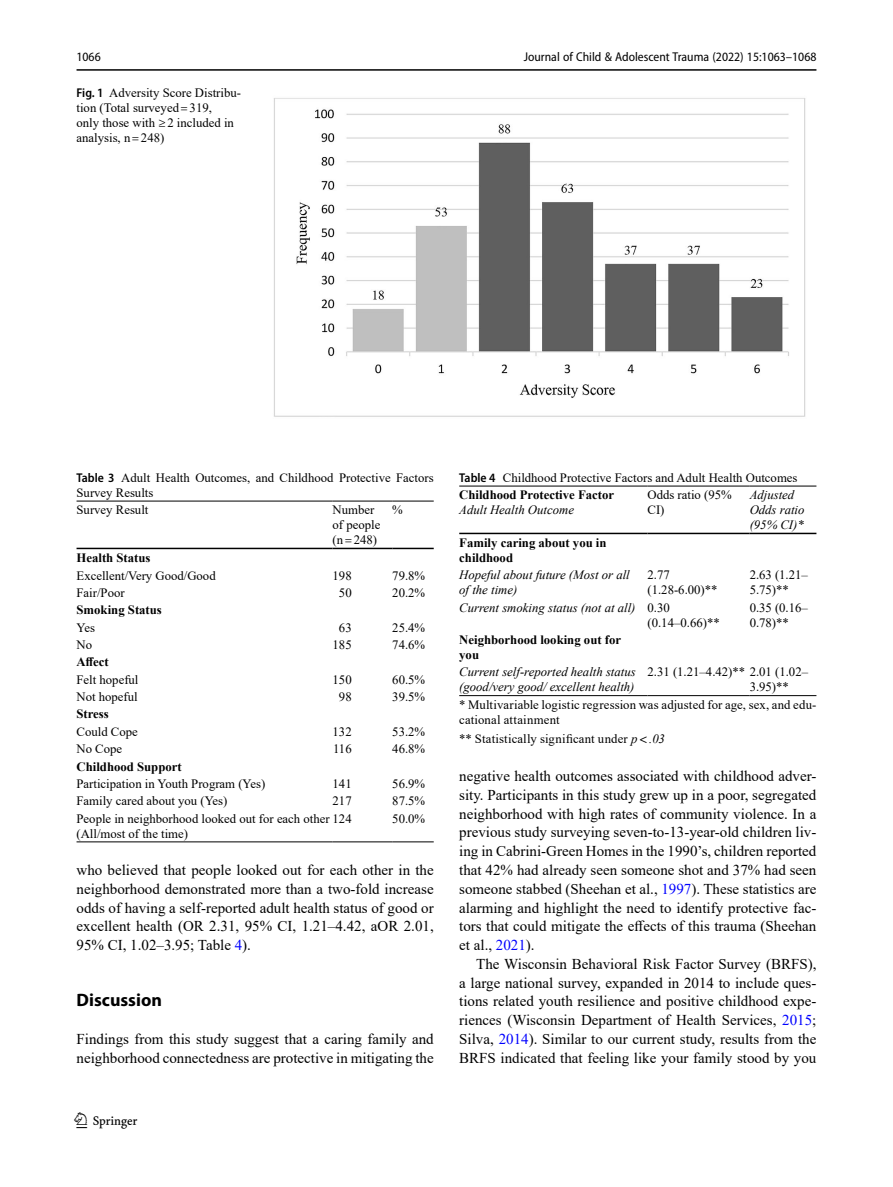
<style>
.page{position:relative;width:893px;height:1187px;background:#fff}
.page>*{position:absolute;margin:0;border:0;box-sizing:border-box;transform-origin:0 0}
.t1{font:22.5px "Springnew";color:#000}
.Head_1{font:700 18px "Myriad Pro";color:#000}
.Body_Text{font:15px/18.8px "Times New Roman";color:#000;text-align:justify}
.Body_Text_Indent{font:15px/18.8px "Times New Roman";color:#000;text-align:justify}
.Table_Body{font:12.75px/15px "Times New Roman";color:#000}
.Table_Body-2{font:italic 12.75px/15px "Times New Roman";color:#000}
.Table_Caption{font:12.75px/15px "Times New Roman";color:#000}
.Table_Footnote{font:12.75px/15px "Times New Roman";letter-spacing:.01em;color:#000}
.Table_Body-3{font:700 12.75px/15px "Times New Roman";color:#000}
.Figure_Caption_Side{font:12.75px/15px "Times New Roman";color:#000}
.Table_Body_Tab3_Deci{font:12.75px "Times New Roman";color:#000}
.t2{font:semi-condensed 12.75px "Myriad Pro";color:#000}
.Table_Head{font:12.75px/15px "Times New Roman";color:#000}
.Table_Head-2{font:italic 12.75px/15px "Times New Roman";color:#000}
.Table_Head-3{font:700 12.75px "Times New Roman";color:#000}
.s1{font-family:"Myriad Pro";font-weight:600;font-stretch:semi-condensed}
.s2{font-family:"Minion Pro"}
.s3{color:#00f}
.s4{font-style:italic}
.s5{font-family:"STIX";font-style:italic}
</style>
<div class="page">
<hr style="left:77px;top:69px;width:739px;height:2px;background:#000">
<hr style="left:77px;top:547px;width:256px;height:2px;background:#000">
<hr style="left:333px;top:500px;width:59px;height:1px;background:#000">
<hr style="left:333px;top:547px;width:59px;height:2px;background:#000">
<hr style="left:392px;top:500px;width:42px;height:1px;background:#000">
<hr style="left:392px;top:547px;width:42px;height:2px;background:#000">
<hr style="left:77px;top:841px;width:256px;height:1px;background:#000">
<hr style="left:333px;top:841px;width:59px;height:1px;background:#000">
<hr style="left:392px;top:841px;width:42px;height:1px;background:#000">
<hr style="left:77px;top:500px;width:256px;height:1px;background:#000">
<hr style="left:459px;top:532px;width:188px;height:2px;background:#000">
<hr style="left:647px;top:485px;width:103px;height:1px;background:#000">
<hr style="left:647px;top:532px;width:103px;height:2px;background:#000">
<hr style="left:750px;top:485px;width:66px;height:1px;background:#000">
<hr style="left:750px;top:532px;width:66px;height:2px;background:#000">
<hr style="left:647px;top:695px;width:103px;height:1px;background:#000">
<hr style="left:750px;top:695px;width:66px;height:1px;background:#000">
<hr style="left:459px;top:695px;width:188px;height:1px;background:#000">
<hr style="left:459px;top:485px;width:188px;height:1px;background:#000">
<img style="left:274px;top:98px;width:532px;height:319px">
<p class="t2" style="left:77px;top:49px;width:26px">1066</p>
<p class="Figure_Caption_Side" style="left:77px;top:84px;width:166px"><span class="s1">Fig. 1</span> Adversity Score Distribu&shy;tion (Total surveyed<span class="s2">=</span>319,<br>only those with <span class="s2">≥</span>2 included in analysis, n<span class="s2">=</span>248)</p>
<p class="t2" style="left:524px;top:49px;width:294px">Journal of Child &amp; Adolescent Trauma (2022) 15:1063–1068</p>
<p class="Table_Caption" style="left:77px;top:469px;width:359px"><span class="s1">Table 3</span> Adult Health Outcomes, and Childhood Protective Factors<br>Survey Results</p>
<p class="Table_Head" style="left:77px;top:502px;width:73px">Survey Result</p>
<p class="Table_Head" style="left:333px;top:502px;width:49px">Number of people (n<span class="s2">=</span>248)</p>
<p class="Table_Head" style="left:392px;top:502px;width:12px">%</p>
<p class="Table_Body-3" style="left:77px;top:550px;width:76px">Health Status</p>
<p class="Table_Body" style="left:77px;top:567px;width:141px">Excellent/Very Good/Good</p>
<p class="Table_Body_Tab3_Deci" style="left:333px;top:566px;width:21px">198</p>
<p class="Table_Body_Tab3_Deci" style="left:392px;top:566px;width:34px">79.8%</p>
<p class="Table_Body" style="left:77px;top:584px;width:50px">Fair/Poor</p>
<p class="Table_Body_Tab3_Deci" style="left:339px;top:583px;width:14px">50</p>
<p class="Table_Body_Tab3_Deci" style="left:392px;top:583px;width:34px">20.2%</p>
<p class="Table_Body-3" style="left:77px;top:602px;width:87px">Smoking Status</p>
<p class="Table_Body" style="left:77px;top:619px;width:20px">Yes</p>
<p class="Table_Body_Tab3_Deci" style="left:339px;top:618px;width:14px">63</p>
<p class="Table_Body_Tab3_Deci" style="left:392px;top:618px;width:34px">25.4%</p>
<p class="Table_Body" style="left:77px;top:637px;width:17px">No</p>
<p class="Table_Body_Tab3_Deci" style="left:333px;top:635px;width:21px">185</p>
<p class="Table_Body_Tab3_Deci" style="left:392px;top:635px;width:34px">74.6%</p>
<p class="Table_Body-3" style="left:77px;top:654px;width:34px">Affect</p>
<p class="Table_Body" style="left:77px;top:671px;width:63px">Felt hopeful</p>
<p class="Table_Body_Tab3_Deci" style="left:333px;top:670px;width:21px">150</p>
<p class="Table_Body_Tab3_Deci" style="left:392px;top:670px;width:34px">60.5%</p>
<p class="Table_Body" style="left:77px;top:689px;width:63px">Not hopeful</p>
<p class="Table_Body_Tab3_Deci" style="left:339px;top:687px;width:14px">98</p>
<p class="Table_Body_Tab3_Deci" style="left:392px;top:687px;width:34px">39.5%</p>
<p class="Table_Body-3" style="left:77px;top:706px;width:34px">Stress</p>
<p class="Table_Body" style="left:77px;top:723px;width:63px">Could Cope</p>
<p class="Table_Body_Tab3_Deci" style="left:333px;top:722px;width:21px">132</p>
<p class="Table_Body_Tab3_Deci" style="left:392px;top:722px;width:34px">53.2%</p>
<p class="Table_Body" style="left:77px;top:741px;width:47px">No Cope</p>
<p class="Table_Body_Tab3_Deci" style="left:333px;top:739px;width:20px">116</p>
<p class="Table_Body_Tab3_Deci" style="left:392px;top:739px;width:34px">46.8%</p>
<p class="Table_Body-3" style="left:77px;top:758px;width:107px">Childhood Support</p>
<p class="Table_Body" style="left:77px;top:775px;width:190px">Participation in Youth Program (Yes)</p>
<p class="Table_Body_Tab3_Deci" style="left:333px;top:774px;width:21px">141</p>
<p class="Table_Body_Tab3_Deci" style="left:392px;top:774px;width:34px">56.9%</p>
<p class="Table_Body" style="left:77px;top:793px;width:152px">Family cared about you (Yes)</p>
<p class="Table_Body_Tab3_Deci" style="left:333px;top:792px;width:21px">217</p>
<p class="Table_Body_Tab3_Deci" style="left:392px;top:792px;width:34px">87.5%</p>
<p class="Table_Body" style="left:77px;top:810px;width:277px">People in neighborhood looked out for each other 124 (All/most of the time)</p>
<p class="Table_Body_Tab3_Deci" style="left:392px;top:809px;width:34px">50.0%</p>
<p class="Body_Text" style="left:77px;top:860px;width:359px">who believed that people looked out for each other in the neighborhood demonstrated more than a two-fold increase odds of having a self-reported adult health status of good or excellent health (OR 2.31, 95% CI, 1.21–4.42, aOR 2.01, 95% CI, 1.02–3.95; Table <span class="s3">4</span>).</p>
<p class="Head_1" style="left:77px;top:988px;width:87px">Discussion</p>
<p class="Body_Text" style="left:77px;top:1028px;width:359px">Findings from this study suggest that a caring family and neighborhood connectedness are protective in mitigating the</p>
<h1 class="t1" style="left:77px;top:1107px;width:63px">1 3</h1>
<p class="Table_Caption" style="left:459px;top:469px;width:340px"><span class="s1">Table 4</span> Childhood Protective Factors and Adult Health Outcomes</p>
<p class="Table_Head-3" style="left:459px;top:485px;width:156px">Childhood Protective Factor</p>
<p class="Table_Head-2" style="left:459px;top:502px;width:116px">Adult Health Outcome</p>
<p class="Table_Head" style="left:647px;top:487px;width:86px">Odds ratio (95%<br>CI)</p>
<p class="Table_Head-2" style="left:750px;top:487px;width:56px">Adjusted<br>Odds ratio (95% CI)*</p>
<p class="Table_Body-3" style="left:459px;top:535px;width:149px">Family caring about you in childhood</p>
<p class="Table_Body-2" style="left:459px;top:567px;width:172px">Hopeful about future (Most or all of the time)</p>
<p class="Table_Body" style="left:647px;top:567px;width:72px">2.77 (1.28-6.00)**</p>
<p class="Table_Body" style="left:750px;top:567px;width:60px">2.63 (1.21–<br>5.75)**</p>
<p class="Table_Body-2" style="left:459px;top:599px;width:178px">Current smoking status (not at all)</p>
<p class="Table_Body" style="left:647px;top:599px;width:74px">0.30 (0.14–0.66)**</p>
<p class="Table_Body" style="left:750px;top:599px;width:60px">0.35 (0.16–<br>0.78)**</p>
<p class="Table_Body-3" style="left:459px;top:631px;width:163px">Neighborhood looking out for you</p>
<p class="Table_Body-2" style="left:459px;top:664px;width:178px">Current self-reported health status (good/very good/ excellent health)</p>
<p class="Table_Body" style="left:647px;top:664px;width:162px">2.31 (1.21–4.42)** 2.01 (1.02–</p>
<p class="Table_Body" style="left:750px;top:679px;width:41px">3.95)**</p>
<p class="Table_Footnote" style="left:459px;top:696px;width:359px">* Multivariable logistic regression was adjusted for age, sex, and edu&shy;cational attainment</p>
<p class="Table_Footnote" style="left:459px;top:730px;width:207px">** Statistically significant under <span class="s4">p</span><span class="s5">&lt;</span><span class="s4">.03</span></p>
<p class="Body_Text" style="left:459px;top:766px;width:359px">negative health outcomes associated with childhood adver&shy;sity. Participants in this study grew up in a poor, segregated neighborhood with high rates of community violence. In a previous study surveying seven-to-13-year-old children liv&shy;ing in Cabrini-Green Homes in the 1990’s, children reported that 42% had already seen someone shot and 37% had seen someone stabbed (Sheehan et al., <span class="s3">1997</span>). These statistics are alarming and highlight the need to identify protective fac&shy;tors that could mitigate the effects of this trauma (Sheehan et al., <span class="s3">2021</span>).</p>
<p class="Body_Text_Indent" style="left:459px;top:953px;width:359px;text-indent:17px">The Wisconsin Behavioral Risk Factor Survey (BRFS), a large national survey, expanded in 2014 to include ques&shy;tions related youth resilience and positive childhood expe&shy;riences (Wisconsin Department of Health Services, <span class="s3">2015</span>; Silva, <span class="s3">2014</span>). Similar to our current study, results from the BRFS indicated that feeling like your family stood by you</p>
</div>
